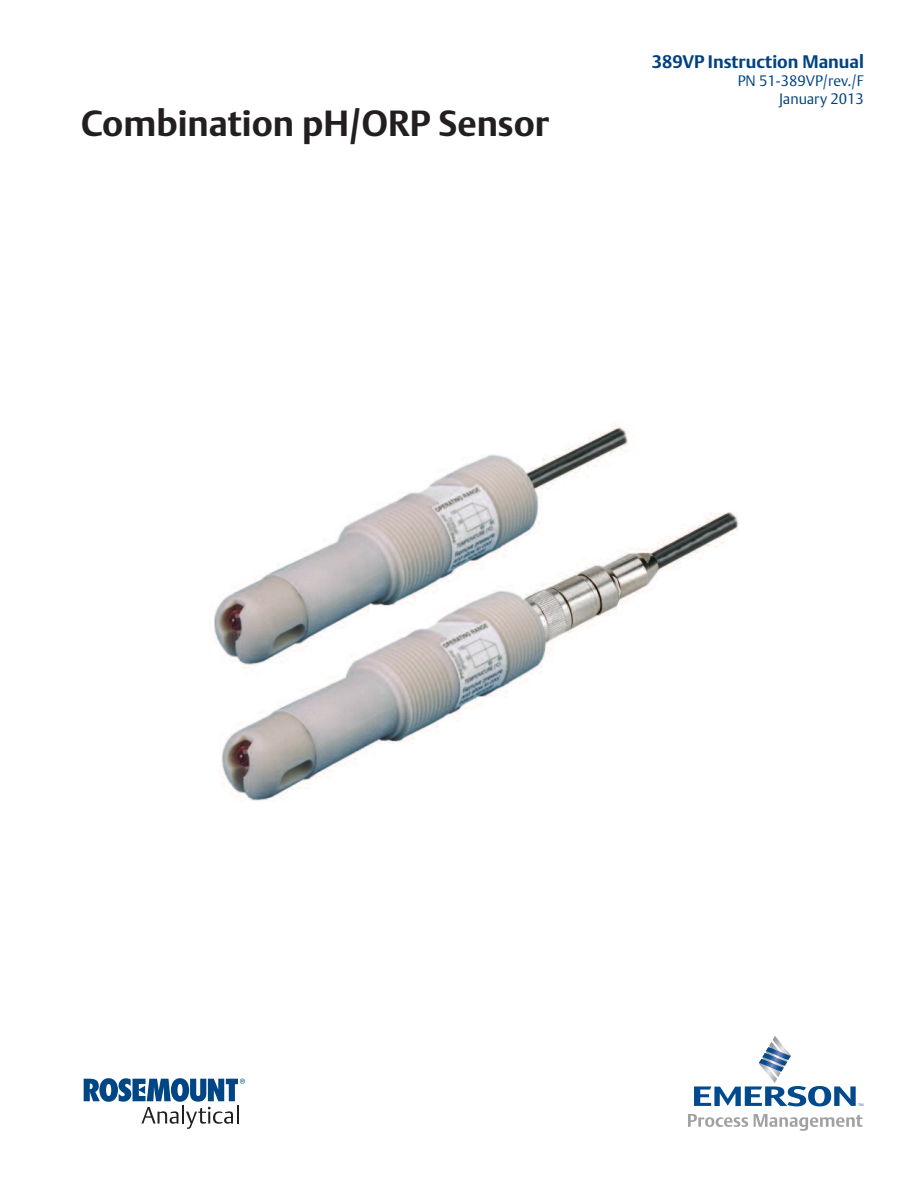
<style>
.page{position:relative;width:918px;height:1188px;background:#fff}
.page>*{position:absolute;margin:0;border:0;box-sizing:border-box;transform-origin:0 0}
.t1{font:700 36px "DTL Argo T";color:#231f20}
.t2{font:700 18px "DTL Argo T";color:#014181}
.t3{font:15px/18px "DTL Argo T Light";color:#014181;text-align:right}
</style>
<div class="page">
<img style="left:214px;top:424px;width:525px;height:377px">
<svg style="left:694px;top:1036px;width:169px;height:70px"></svg>
<svg style="left:688px;top:1114px;width:60px;height:13px"></svg>
<svg style="left:754px;top:1114px;width:109px;height:17px"></svg>
<svg style="left:84px;top:1078px;width:161px;height:51px"></svg>
<h1 class="t1" style="left:81px;top:102px;width:470px">Combination pH/ORP Sensor</h1>
<p class="t2" style="left:652px;top:51px;width:214px">389VP Instruction Manual</p>
<p class="t3" style="left:738px;top:72px;width:128px">PN 51-389VP/rev./F<br>January 2013</p>
</div>
